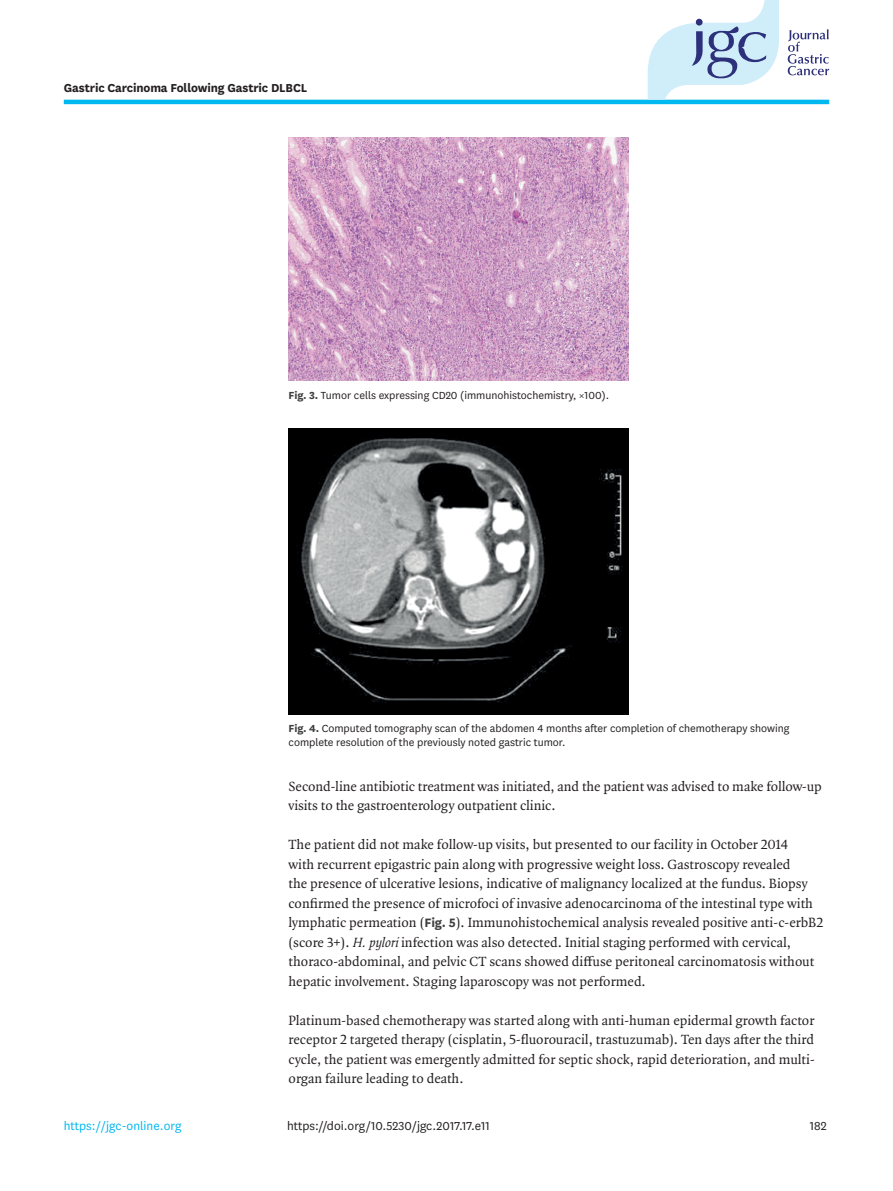
<style>
.page{position:relative;width:893px;height:1191px;background:#fff}
.page>*{position:absolute;margin:0;border:0;box-sizing:border-box;transform-origin:0 0}
.body_p{font:14.25px/19.5px "Quadraat OT";color:#231f20}
.body_p_first{font:14.25px/19.5px "Quadraat OT";letter-spacing:-.005em;color:#231f20}
.doi_running_footer{font:13.5px "National";color:#231f20}
.alt-title-type{font:700 13.5px "National";letter-spacing:-.01em;color:#231f20}
.t1{font:13.5px "National";color:#00b8f0}
.fig_caption{font:12px/13.5px "National";color:#231f20}
.s1{font-weight:700;color:#3e3e3f}
.s2{font-family:"National";font-weight:700;color:#3e3e3f}
.s3{font-style:italic}
</style>
<div class="page">
<hr style="left:64px;top:100px;width:765px;height:4px;background:#00b8f0">
<svg style="left:648px;top:0;width:131px;height:100px"></svg>
<svg style="left:788px;top:29px;width:41px;height:46px"></svg>
<img style="left:289px;top:137px;width:340px;height:244px">
<img style="left:289px;top:429px;width:340px;height:285px">
<p class="alt-title-type" style="left:64px;top:78px;width:245px">Gastric Carcinoma Following Gastric DLBCL</p>
<p class="fig_caption" style="left:289px;top:388px;width:322px"><span class="s1">Fig. 3.</span> Tumor cells expressing CD20 (immunohistochemistry, ×100).</p>
<p class="fig_caption" style="left:289px;top:721px;width:503px"><span class="s1">Fig. 4.</span> Computed tomography scan of the abdomen 4 months after completion of chemotherapy showing complete resolution of the previously noted gastric tumor.</p>
<p class="body_p_first" style="left:289px;top:776px;width:535px">Second-line antibiotic treatment was initiated, and the patient was advised to make follow-up visits to the gastroenterology outpatient clinic.</p>
<p class="body_p" style="left:289px;top:835px;width:536px">The patient did not make follow-up visits, but presented to our facility in October 2014<br>with recurrent epigastric pain along with progressive weight loss. Gastroscopy revealed<br>the presence of ulcerative lesions, indicative of malignancy localized at the fundus. Biopsy confirmed the presence of microfoci of invasive adenocarcinoma of the intestinal type with lymphatic permeation (<span class="s2">Fig. 5</span>). Immunohistochemical analysis revealed positive anti-c-erbB2 (score 3+). <span class="s3">H.pylori</span>infection was also detected. Initial staging performed with cervical, thoraco-abdominal, and pelvic CT scans showed diffuse peritoneal carcinomatosis without hepatic involvement. Staging laparoscopy was not performed.</p>
<p class="body_p" style="left:289px;top:1010px;width:528px;text-align:justify">Platinum-based chemotherapy was started along with anti-human epidermal growth factor receptor 2 targeted therapy (cisplatin, 5-fluorouracil, trastuzumab). Ten days after the third cycle, the patient was emergently admitted for septic shock, rapid deterioration, and multi&shy;organ failure leading to death.</p>
<p class="t1" style="left:64px;top:1117px;width:119px">https://jgc-online.org</p>
<p class="doi_running_footer" style="left:287px;top:1116px;width:204px">https://doi.org/10.5230/jgc.2017.17.e11</p>
<p class="doi_running_footer" style="left:810px;top:1116px;width:18px">182</p>
</div>
